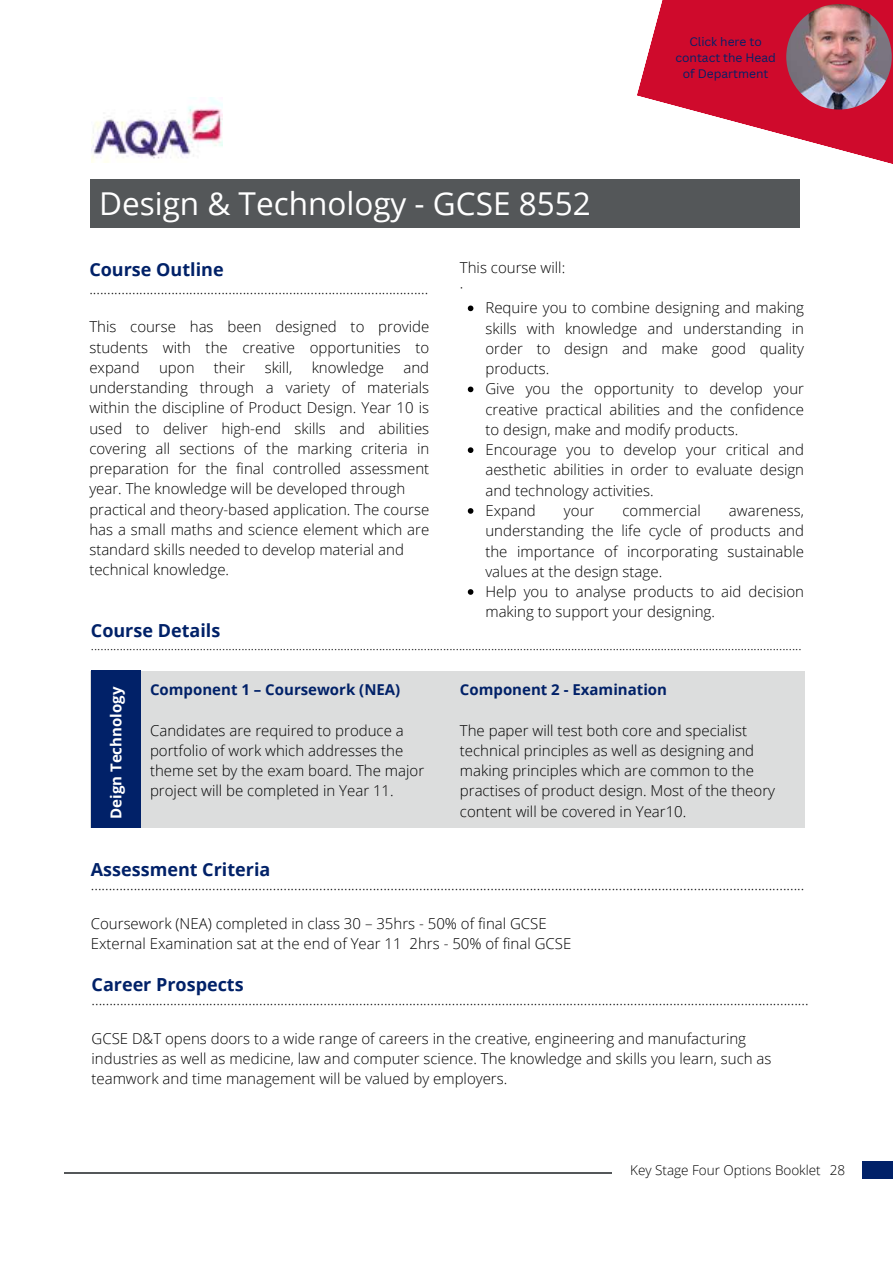
<style>
.page{position:relative;width:893px;height:1264px;background:#fff}
.page>*{position:absolute;margin:0;border:0;box-sizing:border-box;transform-origin:0 0}
.t1{font:31.5px "Open Sans";color:#fff}
.t2{font:700 18px "Open Sans";color:#012168}
.t3{font:300 15px/20.2px "Open Sans";color:#000}
.t4{font:700 15px "Open Sans";color:#012168}
.t5{font:700 15px "Open Sans";color:#fff}
.t6{font:300 13.5px "Open Sans";color:#000}
.t7{font:12px/16px "Canva Sans";color:#012168;text-align:center}
</style>
<div class="page">
<svg style="left:637px;top:0;width:255px;height:223px;fill:#cf0a2c"></svg>
<div style="left:90px;top:179px;width:709px;height:48px;background:#545759"></div>
<svg style="left:468px;top:305px;width:5px;height:6px"></svg>
<svg style="left:468px;top:386px;width:5px;height:6px"></svg>
<svg style="left:468px;top:447px;width:5px;height:6px"></svg>
<svg style="left:468px;top:508px;width:5px;height:6px"></svg>
<svg style="left:468px;top:589px;width:5px;height:6px"></svg>
<div style="left:90px;top:671px;width:714px;height:156px;background:#dcdddd"></div>
<div style="left:91px;top:670px;width:50px;height:157px;background:#012168"></div>
<hr style="left:65px;top:1172px;width:546px;height:1px;background:#545759">
<div style="left:862px;top:1161px;width:30px;height:17px;background:#012168"></div>
<img style="left:91px;top:98px;width:131px;height:64px">
<img style="left:784px;top:2px;width:108px;height:109px">
<p class="t7" style="left:675px;top:33px;width:102px">Click here to contact the Head of Department</p>
<h1 class="t1" style="left:99px;top:181px;width:493px">Design &amp; Technology - GCSE 8552</h1>
<p class="t2" style="left:89px;top:257px;width:136px">Course Outline</p>
<p class="t3" style="left:89px;top:278px;width:340px">...............................................................................................</p>
<p class="t3" style="left:89px;top:316px;width:341px;text-align:justify">This course has been designed to provide students with the creative opportunities to expand</p>
<p class="t3" style="left:460px;top:257px;width:107px">This course will: ·</p>
<p class="t3" style="left:485px;top:297px;width:320px">Require you to combine designing and making skills with knowledge and understanding in order to design and make good quality products.<br>Give you the opportunity to develop your creative practical abilities and the confidence to design, make and modify products.<br>Encourage you to develop your critical and aesthetic abilities in order to evaluate design and technology activities.<br>Expand</p>
<p class="t3" style="left:89px;top:357px;width:341px;text-indent:314px">and understanding through a variety of materials within the discipline of Product Design. Year 10 is used to deliver high-end skills and abilities covering all sections of the marking criteria in preparation for the final controlled assessment year. The knowledge will be developed through practical and theory-based application. The course has a small maths and science element which are standard skills needed to develop material and technical knowledge.</p>
<p class="t3" style="left:159px;top:357px;width:37px">upon</p>
<p class="t3" style="left:214px;top:357px;width:33px">their</p>
<p class="t3" style="left:265px;top:357px;width:29px">skill,</p>
<p class="t3" style="left:312px;top:357px;width:74px">knowledge</p>
<p class="t3" style="left:564px;top:500px;width:32px">your</p>
<p class="t3" style="left:622px;top:500px;width:80px">commercial</p>
<p class="t3" style="left:485px;top:500px;width:320px;text-indent:243px">awareness, understanding the life cycle of products and the importance of incorporating sustainable values at the design stage.<br>Help you to analyse products to aid decision making to support your designing.</p>
<p class="t2" style="left:91px;top:617px;width:131px">Course Details</p>
<p class="t6" style="left:91px;top:636px;width:712px">..............................................................................................................................................................................................................................</p>
<p class="t4" style="left:460px;top:679px;width:209px">Component 2 - Examination</p>
<p class="t3" style="left:460px;top:719px;width:316px">The paper will test both core and specialist technical principles as well as designing and making principles which are common to the practises of product design. Most of the theory</p>
<p class="t4" style="left:150px;top:679px;width:252px">Component 1 – Coursework (NEA)</p>
<p class="t3" style="left:150px;top:719px;width:275px">Candidates are required to produce a portfolio of work which addresses the theme set by the exam board. The major project will be completed in Year 11.</p>
<p class="t5" style="left:105px;top:818px;width:133px;rotate:-90deg">Deign Technology</p>
<p class="t3" style="left:460px;top:800px;width:228px">content will be covered in Year10.</p>
<p class="t2" style="left:91px;top:856px;width:181px">Assessment Criteria</p>
<p class="t3" style="left:91px;top:874px;width:715px">........................................................................................................................................................................................................</p>
<p class="t3" style="left:91px;top:912px;width:482px">Coursework (NEA) completed in class 30 – 35hrs - 50% of final GCSE<br>External Examination sat at the end of Year 11 2hrs - 50% of final GCSE</p>
<p class="t2" style="left:91px;top:971px;width:154px">Career Prospects</p>
<p class="t3" style="left:91px;top:989px;width:718px">.........................................................................................................................................................................................................</p>
<p class="t3" style="left:91px;top:1027px;width:681px">GCSE D&amp;T opens doors to a wide range of careers in the creative, engineering and manufacturing industries as well as medicine, law and computer science. The knowledge and skills you learn, such as teamwork and time management will be valued by employers.</p>
<p class="t6" style="left:630px;top:1160px;width:216px">Key Stage Four Options Booklet 28</p>
</div>
